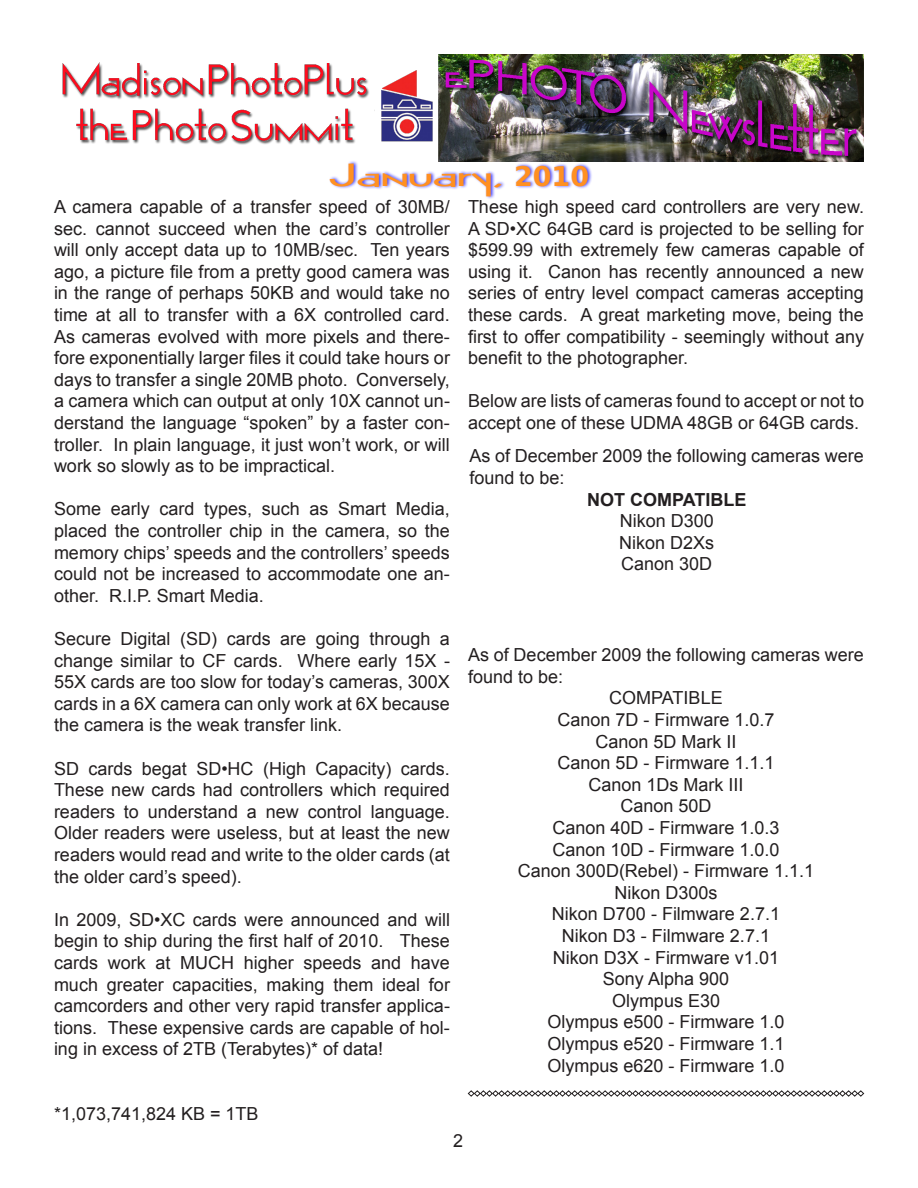
<style>
.page{position:relative;width:918px;height:1188px;background:#fff}
.page>*{position:absolute;margin:0;border:0;box-sizing:border-box;transform-origin:0 0}
.t1{font:700 27px "Opticon One 1 Ex";color:#ff9021}
.t2{font:18px/21.6px "Arial";color:#231f20;text-align:justify}
.t3{font:700 18px "Arial";color:#231f20}
.s1{font-family:"Prima Sans BT"}
</style>
<div class="page">
<div style="left:328px;top:160px;width:265px;height:40px;background:#00f;opacity:.75"></div>
<img style="left:62px;top:54px;width:802px;height:108px">
<svg style="left:468px;top:1090px;width:396px;height:7px"></svg>
<h1 class="t1" style="left:329px;top:161px;width:262px">January, <span class="s1">2010</span></h1>
<p class="t2" style="left:54px;top:196px;width:397px">A camera capable of a transfer speed of 30MB/ sec. cannot succeed when the card’s controller will only accept data up to 10MB/sec. Ten years ago, a picture file from a pretty good camera was in the range of perhaps 50KB and would take no time at all to transfer with a 6X controlled card.<br>As cameras evolved with more pixels and there&shy;fore exponentially larger files it could take hours or days to transfer a single 20MB photo. Conversely, a camera which can output at only 10X cannot un&shy;derstand the language “spoken” by a faster con&shy;troller. In plain language, it just won’t work, or will work so slowly as to be impractical.</p>
<p class="t2" style="left:54px;top:498px;width:397px">Some early card types, such as Smart Media, placed the controller chip in the camera, so the memory chips’ speeds and the controllers’ speeds could not be increased to accommodate one an&shy;other. R.I.P. Smart Media.</p>
<p class="t2" style="left:54px;top:628px;width:397px">Secure Digital (SD) cards are going through a change similar to CF cards. Where early 15X - 55X cards are too slow for today’s cameras, 300X cards in a 6X camera can only work at 6X because the camera is the weak transfer link.</p>
<p class="t2" style="left:54px;top:758px;width:397px">SD cards begat SD•HC (High Capacity) cards.<br>These new cards had controllers which required readers to understand a new control language.<br>Older readers were useless, but at least the new readers would read and write to the older cards (at the older card’s speed).</p>
<p class="t2" style="left:54px;top:909px;width:397px">In 2009, SD•XC cards were announced and will begin to ship during the first half of 2010. These cards work at MUCH higher speeds and have much greater capacities, making them ideal for camcorders and other very rapid transfer applica&shy;tions. These expensive cards are capable of hol&shy;ing in excess of 2TB (Terabytes)* of data!</p>
<p class="t2" style="left:468px;top:196px;width:398px">These high speed card controllers are very new.<br>A SD•XC 64GB card is projected to be selling for $599.99 with extremely few cameras capable of using it. Canon has recently announced a new series of entry level compact cameras accepting these cards. A great marketing move, being the first to offer compatibility - seemingly without any benefit to the photographer.</p>
<p class="t2" style="left:468px;top:390px;width:398px">Below are lists of cameras found to accept or not to accept one of these UDMA 48GB or 64GB cards.</p>
<p class="t2" style="left:469px;top:446px;width:396px">As of December 2009 the following cameras were found to be:</p>
<p class="t3" style="left:587px;top:487px;width:161px">NOT COMPATIBLE</p>
<p class="t2" style="left:619px;top:510px;width:97px">Nikon D300<br>Nikon D2Xs Canon 30D</p>
<p class="t2" style="left:468px;top:644px;width:397px">As of December 2009 the following cameras were</p>
<p class="t2" style="left:468px;top:666px;width:97px">found to be:</p>
<p class="t2" style="left:609px;top:687px;width:115px">COMPATIBLE</p>
<p class="t2" style="left:557px;top:709px;width:219px">Canon 7D - Firmware 1.0.7</p>
<p class="t2" style="left:595px;top:731px;width:143px">Canon 5D Mark II</p>
<p class="t2" style="left:557px;top:752px;width:219px">Canon 5D - Firmware 1.1.1</p>
<p class="t2" style="left:588px;top:774px;width:157px">Canon 1Ds Mark III</p>
<p class="t2" style="left:620px;top:795px;width:93px">Canon 50D</p>
<p class="t2" style="left:552px;top:817px;width:229px">Canon 40D - Firmware 1.0.3</p>
<p class="t2" style="left:552px;top:839px;width:229px">Canon 10D - Firmware 1.0.0</p>
<p class="t2" style="left:518px;top:860px;width:298px">Canon 300D(Rebel) - Firmware 1.1.1</p>
<p class="t2" style="left:614px;top:882px;width:105px">Nikon D300s</p>
<p class="t2" style="left:552px;top:903px;width:230px">Nikon D700 - Filmware 2.7.1</p>
<p class="t2" style="left:562px;top:925px;width:210px">Nikon D3 - Filmware 2.7.1</p>
<p class="t2" style="left:553px;top:947px;width:228px">Nikon D3X - Firmware v1.01</p>
<p class="t2" style="left:603px;top:968px;width:128px">Sony Alpha 900</p>
<p class="t2" style="left:612px;top:990px;width:110px">Olympus E30</p>
<p class="t2" style="left:547px;top:1011px;width:239px">Olympus e500 - Firmware 1.0</p>
<p class="t2" style="left:547px;top:1033px;width:239px">Olympus e520 - Firmware 1.1</p>
<p class="t2" style="left:547px;top:1055px;width:239px">Olympus e620 - Firmware 1.0</p>
<p class="t2" style="left:54px;top:1103px;width:206px">*1,073,741,824 KB = 1TB</p>
<p class="t2" style="left:453px;top:1130px;width:12px">2</p>
</div>
